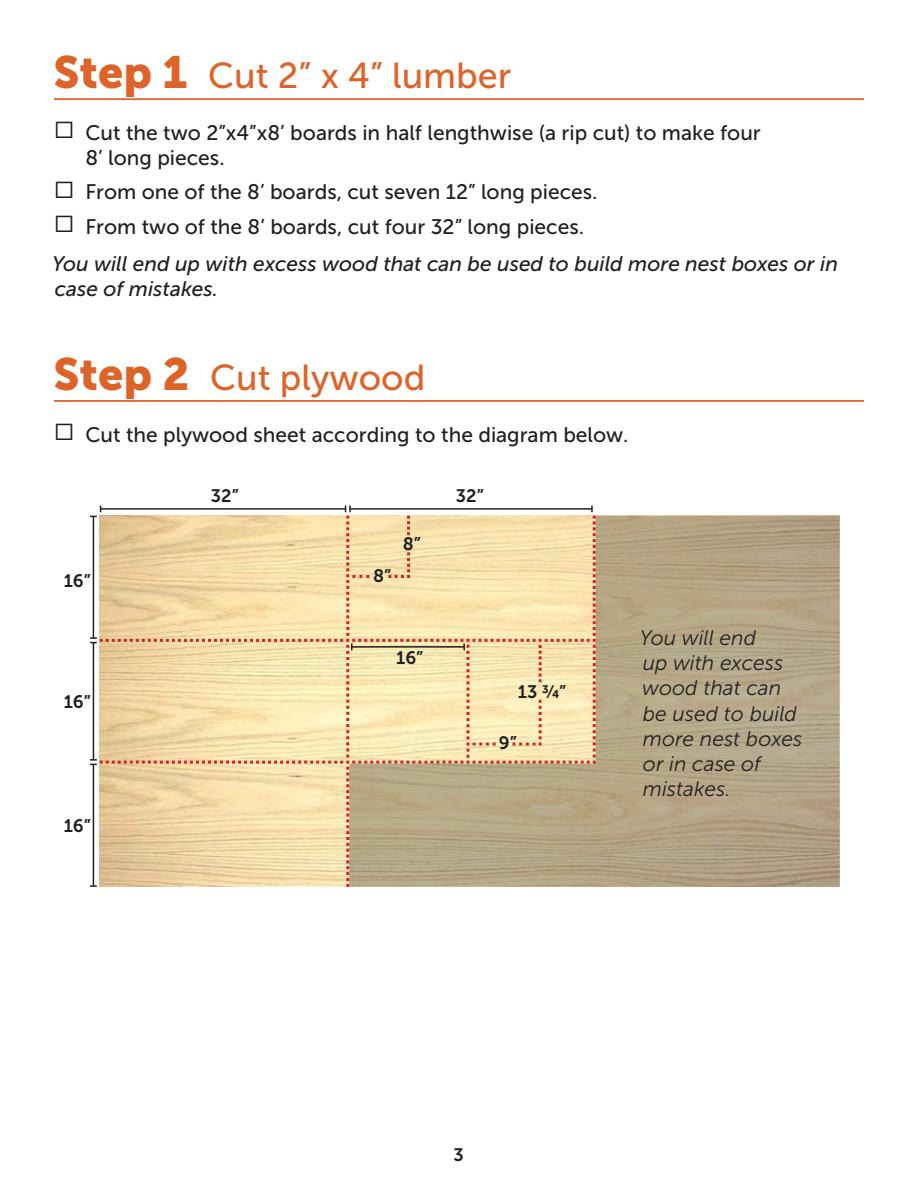
<style>
.page{position:relative;width:918px;height:1188px;background:#fff}
.page>*{position:absolute;margin:0;border:0;box-sizing:border-box;transform-origin:0 0}
.Heading{font:36px "Museo Sans 500";color:#de6328}
.t1{font:21px/25.2px "Museo Sans 500";color:#231f20}
.Body{font:italic 21px/25.2px "Museo Sans 500";color:#231f20}
.Body-2{font:italic 21px/25.2px "Museo Sans 300";color:#231f20}
.t2{font:18px "Museo Sans 700";color:#231f20}
.s1{font-family:"Museo Sans 900";font-size:45px}
.s2{font-family:"Proxima Nova";font-size:28.5px}
</style>
<div class="page">
<hr style="left:54px;top:98px;width:810px;height:2px;background:#de6328">
<hr style="left:54px;top:400px;width:810px;height:2px;background:#de6328">
<svg style="left:596px;top:516px;width:244px;height:371px;background:#b3a485"></svg>
<svg style="left:90px;top:506px;width:506px;height:381px;background:#e8d2a5"></svg>
<p class="Heading" style="left:54px;top:56px;width:459px"><span class="s1">Step 1</span> Cut 2” x 4” lumber</p>
<p class="t1" style="left:85px;top:120px;width:677px;text-indent:-31px"><span class="s2">☐</span> Cut the two 2”x4”x8’ boards in half lengthwise (a rip cut) to make four<br>8’ long pieces.</p>
<p class="t1" style="left:55px;top:180px;width:544px"><span class="s2">☐</span> From one of the 8’ boards, cut seven 12” long pieces.</p>
<p class="t1" style="left:55px;top:214px;width:531px"><span class="s2">☐</span> From two of the 8’ boards, cut four 32” long pieces.</p>
<p class="Body" style="left:52px;top:251px;width:788px">You will end up with excess wood that can be used to build more nest boxes or in case of mistakes.</p>
<p class="Heading" style="left:54px;top:357px;width:373px"><span class="s1">Step 2</span> Cut plywood</p>
<p class="t1" style="left:55px;top:422px;width:575px"><span class="s2">☐</span> Cut the plywood sheet according to the diagram below.</p>
<p class="t2" style="left:211px;top:486px;width:29px">32”</p>
<p class="t2" style="left:64px;top:571px;width:29px">16”</p>
<p class="t2" style="left:373px;top:566px;width:20px">8”</p>
<p class="t2" style="left:403px;top:534px;width:20px">8”</p>
<p class="t2" style="left:64px;top:692px;width:29px">16”</p>
<p class="t2" style="left:64px;top:816px;width:29px">16”</p>
<p class="t2" style="left:396px;top:648px;width:29px">16”</p>
<p class="t2" style="left:456px;top:486px;width:29px">32”</p>
<p class="t2" style="left:518px;top:682px;width:50px">13 3/4”</p>
<p class="t2" style="left:499px;top:733px;width:19px">9”</p>
<p class="Body-2" style="left:640px;top:625px;width:164px">You will end<br>up with excess wood that can be used to build more nest boxes or in case of mistakes.</p>
<p class="t2" style="left:454px;top:1145px;width:12px">3</p>
</div>
